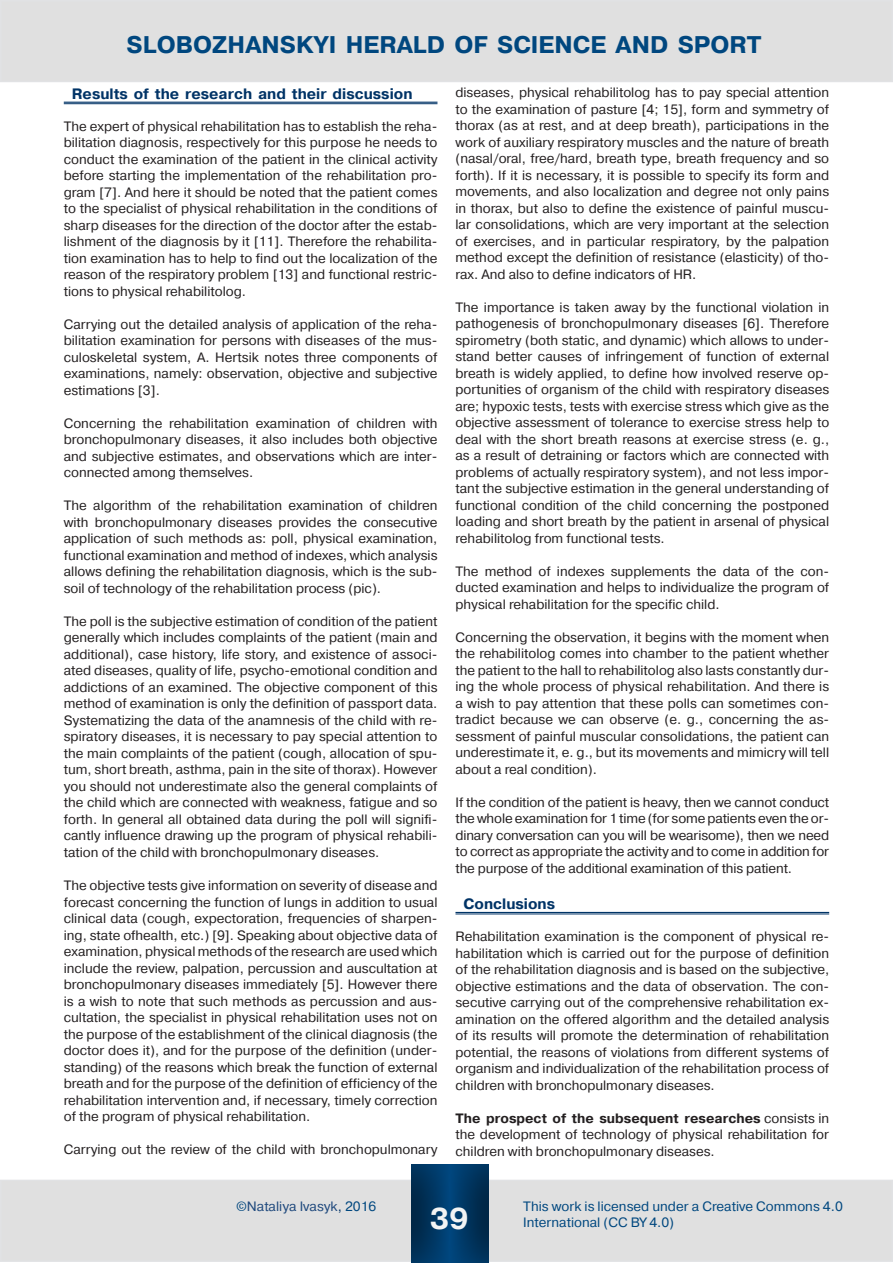
<style>
.page{position:relative;width:893px;height:1263px;background:#fff}
.page>*{position:absolute;margin:0;border:0;box-sizing:border-box;transform-origin:0 0}
.t1{font:700 30px "Pragmatica CTT";color:#f3f4f4}
.t2{font:700 24px "Pragmatica CTT";color:#00477f}
.Обычный__веб__Знак_О{font:700 15px "Pragmatica CTT";color:#036}
.Обычный{font:13.5px/16.5px "Pragmatica CTT";color:#231f20;text-align:justify}
.t3{font:13.5px/16.2px "Pragmatica CTT";color:#00477f}
.Основной_текст1{font:13.5px "Pragmatica CTT";color:#1f497d}
.s1{font-weight:700}
.s2{color:#00477f}
.s3{color:#036}
</style>
<div class="page">
<div style="left:1px;top:1180px;width:891px;height:81px;background:#e0e0e0"></div>
<div style="left:0;top:1180px;width:893px;height:82px;border:2px solid #e1e2e4"></div>
<svg style="left:411px;top:1164px;width:81px;height:99px;background:#083c66"></svg>
<div style="left:1px;top:1px;width:891px;height:80px;background:#e0e0e0"></div>
<div style="left:0;top:0;width:893px;height:82px;border:2px solid #e1e2e4"></div>
<hr style="left:64px;top:102px;width:373px;height:1px;background:#036">
<hr style="left:64px;top:103px;width:373px;height:1px;background:#036">
<hr style="left:455px;top:912px;width:374px;height:1px;background:#036">
<hr style="left:455px;top:914px;width:374px;height:1px;background:#036">
<p class="t2" style="left:127px;top:32px;width:34px">Sloboz</p>
<p class="t2" style="left:228px;top:32px;width:36px">hansk</p>
<p class="t2" style="left:313px;top:32px;width:83px">yi herald</p>
<p class="t2" style="left:454px;top:32px;width:180px">of sci ence and</p>
<p class="t2" style="left:678px;top:32px;width:18px">sport</p>
<p class="Обычный__веб__Знак_О" style="left:72px;top:85px;width:342px">Results of the research and their discussion</p>
<p class="Обычный" style="left:64px;top:118px;width:375px">The expert of physical rehabilitation has to establish the reha&shy;bilitation diagnosis, respectively for this purpose he needs to conduct the examination of the patient in the clinical activity before starting the implementation of the rehabilitation pro&shy;gram [7]. And here it should be noted that the patient comes to the specialist of physical rehabilitation in the conditions of sharp diseases for the direction of the doctor after the estab&shy;lishment of the diagnosis by it [11]. Therefore the rehabilita&shy;tion examination has to help to find out the localization of the reason of the respiratory problem [13] and functional restric&shy;tions to physical rehabilitolog.</p>
<p class="Обычный" style="left:64px;top:316px;width:375px">Carrying out the detailed analysis of application of the reha&shy;bilitation examination for persons with diseases of the mus&shy;culoskeletal system, A. Hertsik notes three components of examinations, namely: observation, objective and subjective estimations [3].</p>
<p class="Обычный" style="left:64px;top:415px;width:375px">Concerning the rehabilitation examination of children with bronchopulmonary diseases, it also includes both objective and subjective estimates, and observations which are inter&shy;connected among themselves.</p>
<p class="Обычный" style="left:64px;top:498px;width:375px">The algorithm of the rehabilitation examination of children with bronchopulmonary diseases provides the consecutive application of such methods as: poll, physical examination, functional examination and method of indexes, which analysis allows defining the rehabilitation diagnosis, which is the sub&shy;soil of technology of the rehabilitation process (pic).</p>
<p class="Обычный" style="left:64px;top:613px;width:375px">The poll is the subjective estimation of condition of the patient generally which includes complaints of the patient (main and additional), case history, life story, and existence of associ&shy;ated diseases, quality of life, psycho-emotional condition and addictions of an examined. The objective component of this method of examination is only the definition of passport data.<br>Systematizing the data of the anamnesis of the child with re&shy;spiratory diseases, it is necessary to pay special attention to the main complaints of the patient (cough, allocation of spu&shy;tum, short breath, asthma, pain in the site of thorax). However you should not underestimate also the general complaints of the child which are connected with weakness, fatigue and so forth. In general all obtained data during the poll will signifi&shy;cantly influence drawing up the program of physical rehabili&shy;tation of the child with bronchopulmonary diseases.</p>
<p class="Обычный" style="left:64px;top:877px;width:375px">The objective tests give information on severity of disease and forecast concerning the function of lungs in addition to usual clinical data (cough, expectoration, frequencies of sharpen&shy;ing, state ofhealth, etc.) [9]. Speaking about objective data of examination, physical methods of the research are used which include the review, palpation, percussion and auscultation at bronchopulmonary diseases immediately [5]. However there is a wish to note that such methods as percussion and aus&shy;cultation, the specialist in physical rehabilitation uses not on the purpose of the establishment of the clinical diagnosis (the doctor does it), and for the purpose of the definition (under&shy;standing) of the reasons which break the function of external breath and for the purpose of the definition of efficiency of the rehabilitation intervention and, if necessary, timely correction of the program of physical rehabilitation.</p>
<p class="Обычный" style="left:64px;top:1141px;width:375px">Carrying out the review of the child with bronchopulmonary</p>
<p class="Обычный" style="left:455px;top:84px;width:375px">diseases, physical rehabilitolog has to pay special attention to the examination of pasture [4; 15], form and symmetry of thorax (as at rest, and at deep breath), participations in the work of auxiliary respiratory muscles and the nature of breath (nasal/oral, free/hard, breath type, breath frequency and so forth). If it is necessary, it is possible to specify its form and movements, and also localization and degree not only pains in thorax, but also to define the existence of painful muscu&shy;lar consolidations, which are very important at the selection of exercises, and in particular respiratory, by the palpation method except the definition of resistance (elasticity) of tho&shy;rax. And also to define indicators of HR.</p>
<p class="Обычный" style="left:455px;top:299px;width:375px">The importance is taken away by the functional violation in pathogenesis of bronchopulmonary diseases [6]. Therefore spirometry (both static, and dynamic) which allows to under&shy;stand better causes of infringement of function of external breath is widely applied, to define how involved reserve op&shy;portunities of organism of the child with respiratory diseases are; hypoxic tests, tests with exercise stress which give as the objective assessment of tolerance to exercise stress help to deal with the short breath reasons at exercise stress (e. g., as a result of detraining or factors which are connected with problems of actually respiratory system), and not less impor&shy;tant the subjective estimation in the general understanding of functional condition of the child concerning the postponed loading and short breath by the patient in arsenal of physical rehabilitolog from functional tests.</p>
<p class="Обычный" style="left:455px;top:563px;width:375px">The method of indexes supplements the data of the con&shy;ducted examination and helps to individualize the program of physical rehabilitation for the specific child.</p>
<p class="Обычный" style="left:455px;top:629px;width:375px">Concerning the observation, it begins with the moment when the rehabilitolog comes into chamber to the patient whether the patient to the hall to rehabilitolog also lasts constantly dur&shy;ing the whole process of physical rehabilitation. And there is a wish to pay attention that these polls can sometimes con&shy;tradict because we can observe (e. g., concerning the as&shy;sessment of painful muscular consolidations, the patient can underestimate it, e. g., but its movements and mimicry will tell about a real condition).</p>
<p class="Обычный" style="left:455px;top:794px;width:375px">If the condition of the patient is heavy, then we cannot conduct the whole examination for 1 time (for some patients even the or&shy;dinary conversation can you will be wearisome), then we need to correct as appropriate the activity and to come in addition for the purpose of the additional examination of this patient.</p>
<p class="Обычный__веб__Знак_О" style="left:464px;top:895px;width:93px">Conclusions</p>
<p class="Обычный" style="left:455px;top:928px;width:375px">Rehabilitation examination is the component of physical re&shy;habilitation which is carried out for the purpose of definition of the rehabilitation diagnosis and is based on the subjective, objective estimations and the data of observation. The con&shy;secutive carrying out of the comprehensive rehabilitation ex&shy;amination on the offered algorithm and the detailed analysis of its results will promote the determination of rehabilitation potential, the reasons of violations from different systems of organism and individualization of the rehabilitation process of children with bronchopulmonary diseases.</p>
<p class="Обычный" style="left:455px;top:1110px;width:375px"><span class="s1">The prospect of the subsequent researches</span> consists in the development of technology of physical rehabilitation for children with bronchopulmonary diseases.</p>
<p class="Основной_текст1" style="left:236px;top:1199px;width:142px"><span class="s2">©</span>Nataliya Ivasyk<span class="s3">,</span> <span class="s2">2016</span></p>
<p class="t1" style="left:430px;top:1202px;width:41px">39</p>
<p class="t3" style="left:523px;top:1198px;width:321px">This work is licensed under a Creative Commons 4.0<br>International (CC BY 4.0)</p>
</div>
